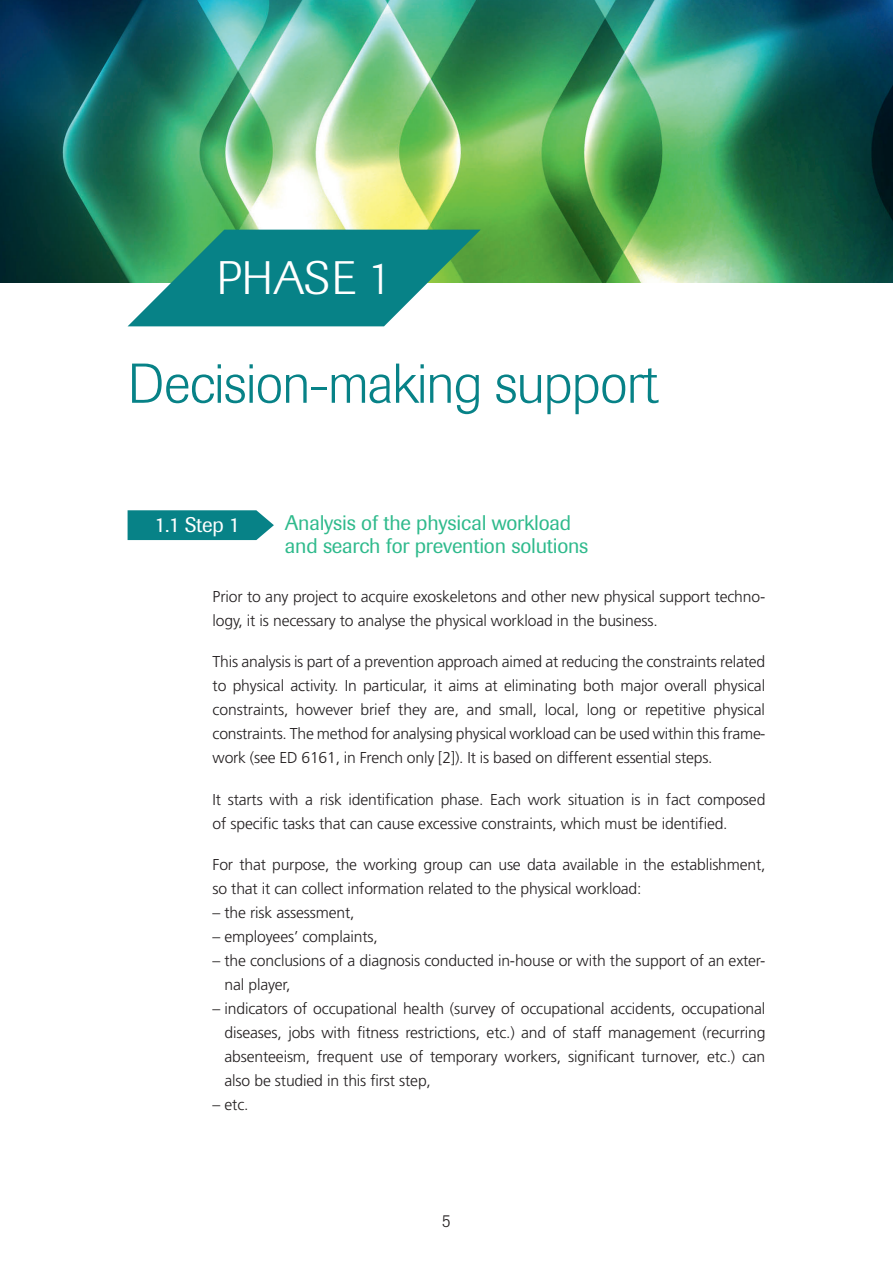
<style>
.page{position:relative;width:893px;height:1263px;background:#fff}
.page>*{position:absolute;margin:0;border:0;box-sizing:border-box;transform-origin:0 0}
.t1{font:300 55.5px "Imago";letter-spacing:-.015em;color:#078287}
.t2{font:300 46.5px "Imago";letter-spacing:.005em;color:#fff;scale:1.06 1}
.t3{font:21px/22.5px "Imago";letter-spacing:-.01em;color:#2fba8c}
.t4{font:21px "Imago";color:#fff}
.t5{font:300 18px "Imago";color:#231f20}
.t6{font:300 15.75px/24px "Frutiger";letter-spacing:-.01em;color:#231f20}
</style>
<div class="page">
<img style="left:0;top:0;width:893px;height:282px">
<svg style="left:128px;top:230px;width:353px;height:96px;background:#2f978e"></svg>
<svg style="left:128px;top:510px;width:146px;height:30px;background:#188a8f"></svg>
<h2 class="t2" style="left:216px;top:252px;width:167px">PHASE 1</h2>
<h1 class="t1" style="left:128px;top:352px;width:532px">Decision-making support</h1>
<h3 class="t4" style="left:155px;top:512px;width:86px">1.1 Step 1</h3>
<h3 class="t3" style="left:285px;top:512px;width:305px">Analysis of the physical workload and search for prevention solutions</h3>
<p class="t6" style="left:213px;top:585px;width:553px">Prior to any project to acquire exoskeletons and other new physical support techno&shy;logy, it is necessary to analyse the physical workload in the business.</p>
<p class="t6" style="left:213px;top:650px;width:554px;text-align:justify">This analysis is part of a prevention approach aimed at reducing the constraints related to physical activity. In particular, it aims at eliminating both major overall physical constraints, however brief they are, and small, local, long or repetitive physical constraints. The method for analysing physical workload can be used within this frame&shy;work (see ED 6161, in French only [2]). It is based on different essential steps.</p>
<p class="t6" style="left:213px;top:787px;width:554px">It starts with a risk identification phase. Each work situation is in fact composed of specific tasks that can cause excessive constraints, which must be identified.</p>
<p class="t6" style="left:213px;top:852px;width:554px">For that purpose, the working group can use data available in the establishment, so that it can collect information related to the physical workload:</p>
<p class="t6" style="left:213px;top:900px;width:143px">– the risk assessment,</p>
<p class="t6" style="left:213px;top:924px;width:167px">– employees’ complaints,</p>
<p class="t6" style="left:225px;top:948px;width:542px;text-indent:-12px">– the conclusions of a diagnosis conducted in-house or with the support of an exter&shy;nal player,</p>
<p class="t6" style="left:225px;top:996px;width:542px;text-align:justify;text-indent:-12px">– indicators of occupational health (survey of occupational accidents, occupational diseases, jobs with fitness restrictions, etc.) and of staff management (recurring absenteeism, frequent use of temporary workers, significant turnover, etc.) can also be studied in this first step,</p>
<p class="t6" style="left:213px;top:1092px;width:37px">– etc.</p>
<p class="t5" style="left:442px;top:1211px;width:10px">5</p>
</div>
